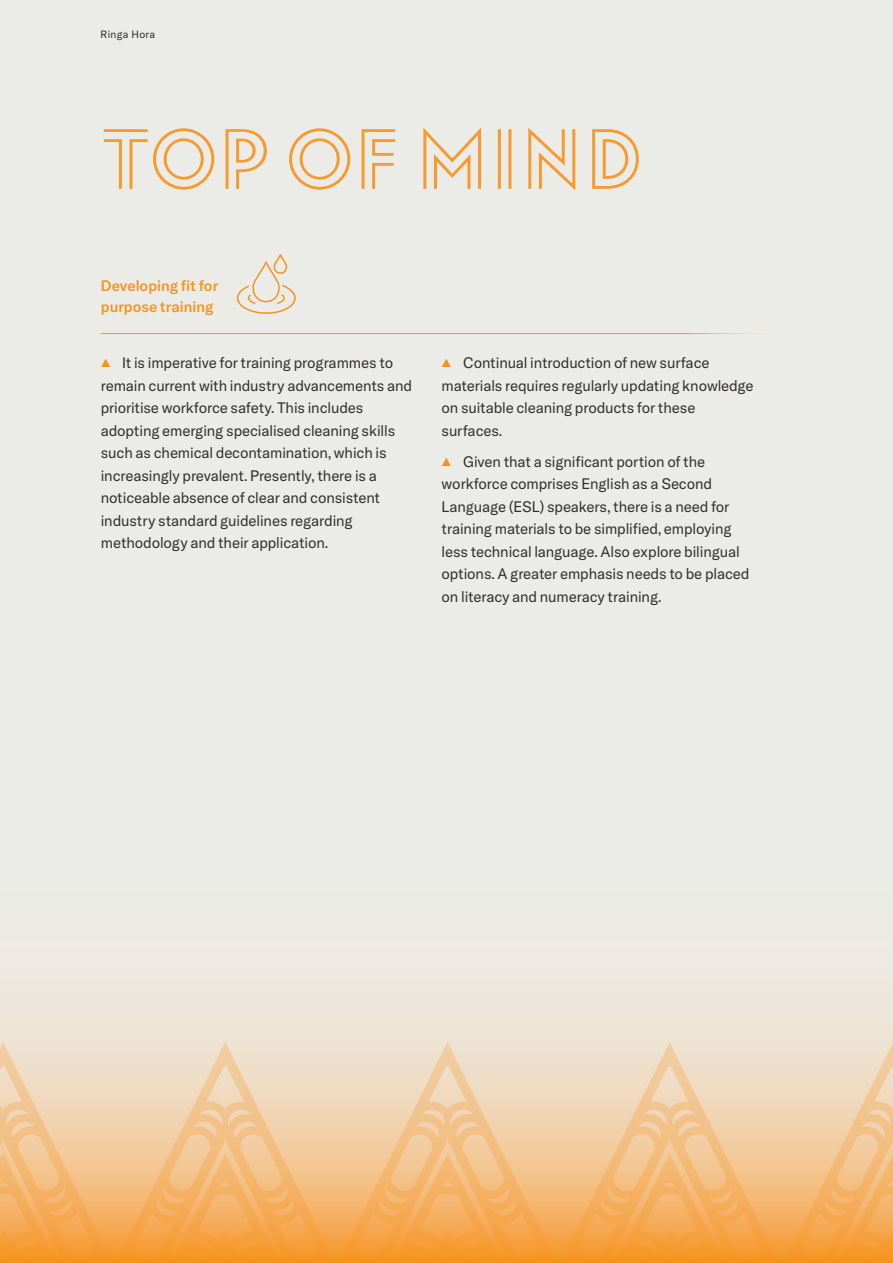
<style>
.page{position:relative;width:893px;height:1263px;background:#ebece8}
.page>*{position:absolute;margin:0;border:0;box-sizing:border-box;transform-origin:0 0}
.IAP24_Display_heading{font:84px "Baro Line Two";color:#f89b2f}
.t1{font:15px/22.5px "GT America";letter-spacing:-.01em;color:#312f30}
.IAP24_Sub_2{font:500 15px/21px "GT America";color:#f7931d}
.t2{font:10.5px "GT America";letter-spacing:.025em;color:#312f30}
.s1{font-family:"Nimbus San";color:#f7931d}
</style>
<div class="page">
<svg style="left:0;top:1016px;width:893px;height:247px;background:#f1c592"></svg>
<svg style="left:236px;top:254px;width:60px;height:60px"></svg>
<hr style="left:101px;top:333px;width:688px;height:1px;background:#f7931d">
<p class="t2" style="left:101px;top:28px;width:56px">Ringa Hora</p>
<p class="IAP24_Display_heading" style="left:101px;top:109px;width:543px">TOP OF MIND</p>
<p class="IAP24_Sub_2" style="left:101px;top:275px;width:119px">Developing fit for purpose training</p>
<p class="t1" style="left:101px;top:352px;width:313px"><span class="s1">▲</span> It is imperative for training programmes to remain current with industry advancements and prioritise workforce safety. This includes adopting emerging specialised cleaning skills such as chemical decontamination, which is increasingly prevalent. Presently, there is a noticeable absence of clear and consistent industry standard guidelines regarding methodology and their application.</p>
<p class="t1" style="left:442px;top:352px;width:314px"><span class="s1">▲</span> Continual introduction of new surface materials requires regularly updating knowledge on suitable cleaning products for these surfaces.</p>
<p class="t1" style="left:442px;top:450px;width:309px"><span class="s1">▲</span> Given that a significant portion of the workforce comprises English as a Second Language (ESL) speakers, there is a need for training materials to be simplified, employing less technical language. Also explore bilingual options. A greater emphasis needs to be placed on literacy and numeracy training.</p>
</div>
